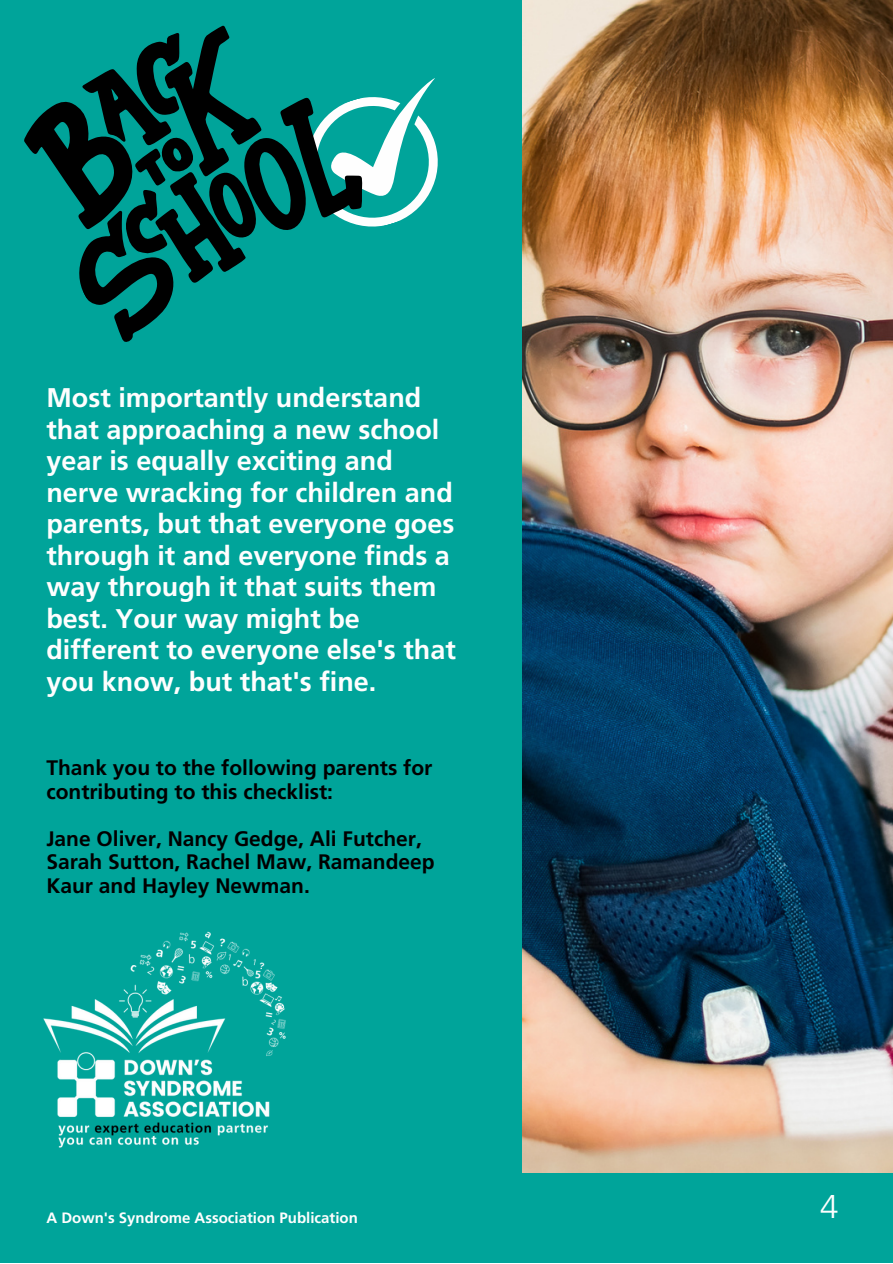
<style>
.page{position:relative;width:893px;height:1264px;background:#fff}
.page>*{position:absolute;margin:0;border:0;box-sizing:border-box;transform-origin:0 0}
.t1{font:300 33px "Frutiger LT Pro";color:#fefefe}
.t2{font:700 27px/31.5px "Frutiger LT Pro";color:#fefefe}
.t3{font:700 21px/23.5px "Frutiger LT Pro";color:#000}
.t4{font:700 15px "Frutiger LT Pro";color:#fefefe}
</style>
<div class="page">
<div style="left:0;top:0;width:892px;height:1262px;background:#00a49a"></div>
<svg style="left:24px;top:25px;width:414px;height:317px"></svg>
<img style="left:523px;top:0;width:369px;height:1172px">
<img style="left:43px;top:931px;width:243px;height:217px">
<p class="t2" style="left:46px;top:382px;width:411px">Most importantly understand that approaching a new school year is equally exciting and nerve wracking for children and parents, but that everyone goes through it and everyone finds a way through it that suits them best. Your way might be different to everyone else's that you know, but that's fine.</p>
<p class="t3" style="left:46px;top:755px;width:387px">Thank you to the following parents for contributing to this checklist:</p>
<p class="t3" style="left:46px;top:826px;width:390px">Jane Oliver, Nancy Gedge, Ali Futcher,<br>Sarah Sutton, Rachel Maw, Ramandeep<br>Kaur and Hayley Newman.</p>
<p class="t4" style="left:46px;top:1208px;width:313px">A Down's Syndrome Association Publication</p>
<p class="t1" style="left:820px;top:1186px;width:20px">4</p>
</div>
